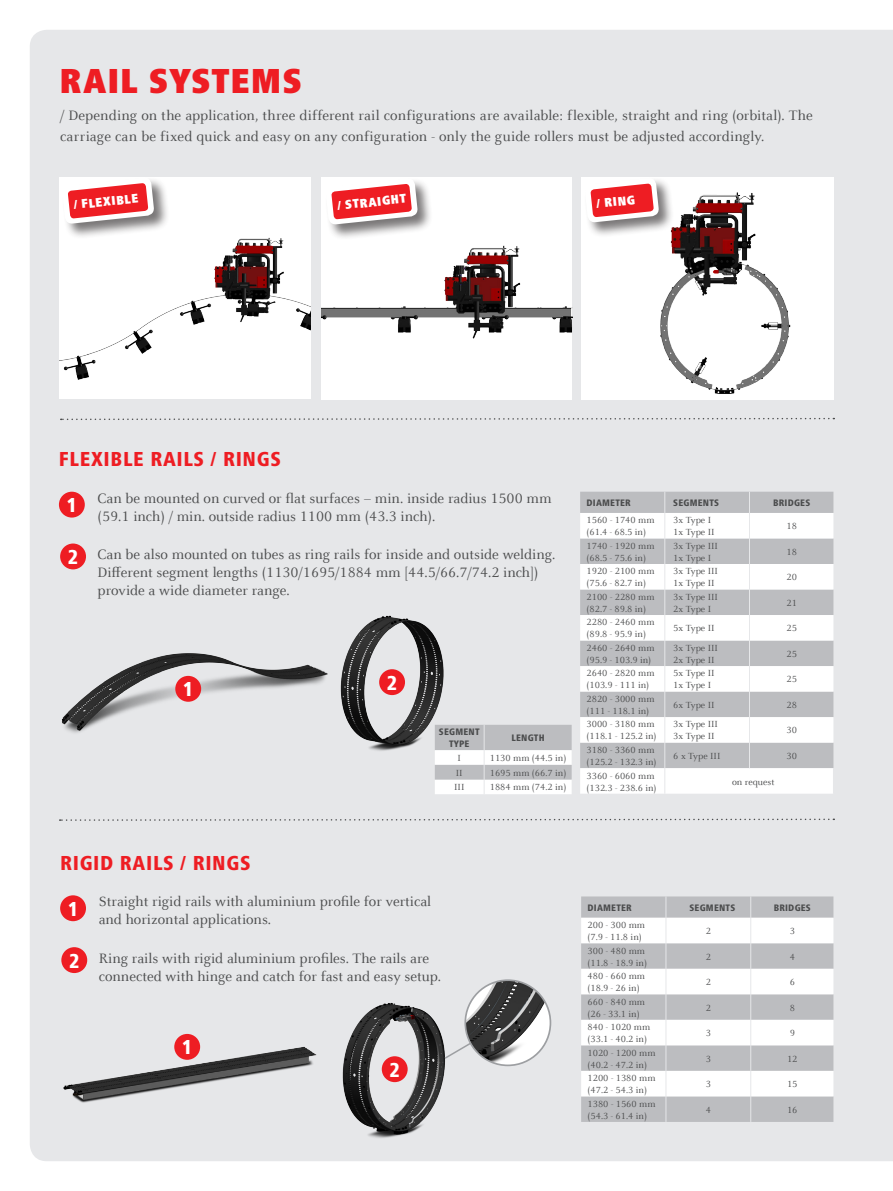
<style>
.page{position:relative;width:893px;height:1191px;background:#fff}
.page>*{position:absolute;margin:0;border:0;box-sizing:border-box;transform-origin:0 0}
.t1{font:900 condensed 36px "Frutiger Next LTW1 G";letter-spacing:.025em;color:#ee1d23}
.t2{font:800 condensed 21px "Frutiger Next LTW1 G";letter-spacing:.03em;color:#ee1d23}
.t3{font:800 condensed 21px "Frutiger Next LTW1 G";color:#fff}
.t4{font:15px/18px "Celeste Offc Pro";color:#4b4c4d}
.t5{font:900 condensed 13.05px "Frutiger Next LTW1 G";color:#fff}
.t6{font:9.75px/12px "Celeste Offc Pro";color:#4b4c4d}
.t7{font:800 condensed 9.75px/12px "Frutiger Next LTW1 G";letter-spacing:.02em;color:#4b4c4d;text-align:center}
</style>
<div class="page">
<div style="left:30px;top:30px;width:863px;height:1131px;background:#e6e7e9"></div>
<svg style="left:60px;top:818px;width:774px;height:3px"></svg>
<div style="left:60px;top:895px;width:26px;height:26px;background:#ee1d23;border-radius:50%"></div>
<div style="left:61px;top:947px;width:26px;height:26px;background:#ee1d23;border-radius:50%"></div>
<img style="left:60px;top:1025px;width:265px;height:89px">
<img style="left:331px;top:996px;width:129px;height:148px">
<div style="left:581px;top:896px;width:252px;height:226px;background:#bcbdc0"></div>
<svg style="left:581px;top:917px;width:252px;height:179px"></svg>
<svg style="left:750px;top:896px;width:1px;height:226px"></svg>
<svg style="left:666px;top:896px;width:1px;height:226px"></svg>
<div style="left:60px;top:177px;width:251px;height:222px;background:#fff"></div>
<div style="left:321px;top:177px;width:251px;height:223px;background:#fff"></div>
<div style="left:581px;top:177px;width:252px;height:223px;background:#fff"></div>
<img style="left:60px;top:237px;width:251px;height:143px">
<div style="left:62px;top:177px;width:108px;height:62px;background:#231f20;opacity:.6"></div>
<svg style="left:62px;top:177px;width:93px;height:47px"></svg>
<img style="left:321px;top:245px;width:251px;height:94px">
<div style="left:325px;top:178px;width:108px;height:62px;background:#231f20;opacity:.6"></div>
<img style="left:660px;top:192px;width:131px;height:202px">
<div style="left:584px;top:177px;width:90px;height:61px;background:#231f20;opacity:.6"></div>
<svg style="left:584px;top:177px;width:75px;height:46px"></svg>
<svg style="left:443px;top:1040px;width:32px;height:20px"></svg>
<img style="left:60px;top:639px;width:265px;height:105px">
<img style="left:325px;top:610px;width:134px;height:148px">
<div style="left:580px;top:492px;width:253px;height:21px;background:#bcbdc0"></div>
<svg style="left:580px;top:513px;width:253px;height:280px"></svg>
<svg style="left:749px;top:492px;width:1px;height:276px"></svg>
<svg style="left:833px;top:768px;width:1px;height:25px"></svg>
<svg style="left:664px;top:492px;width:1px;height:301px"></svg>
<div style="left:175px;top:676px;width:26px;height:26px;background:#ee1d23;border-radius:50%"></div>
<div style="left:379px;top:669px;width:26px;height:26px;background:#ee1d23;border-radius:50%"></div>
<div style="left:59px;top:492px;width:26px;height:25px;background:#ee1d23;border-radius:50%"></div>
<div style="left:60px;top:543px;width:26px;height:26px;background:#ee1d23;border-radius:50%"></div>
<div style="left:174px;top:1034px;width:26px;height:25px;background:#ee1d23;border-radius:50%"></div>
<div style="left:382px;top:1056px;width:26px;height:26px;background:#ee1d23;border-radius:50%"></div>
<svg style="left:61px;top:417px;width:773px;height:4px"></svg>
<img style="left:465px;top:980px;width:85px;height:85px;border-radius:43px">
<div style="left:464px;top:979px;width:87px;height:87px;border:2px solid #9d9fa2;border-radius:50%"></div>
<svg style="left:435px;top:725px;width:137px;height:69px"></svg>
<svg style="left:325px;top:178px;width:93px;height:47px"></svg>
<h1 class="t1" style="left:60px;top:60px;width:241px">RAIL SYSTEMS</h1>
<p class="t4" style="left:60px;top:105px;width:754px;line-height:21px">/ Depending on the application, three different rail configurations are available: flexible, straight and ring (orbital). The carriage can be fixed quick and easy on any configuration - only the guide rollers must be adjusted accordingly.</p>
<h3 class="t5" style="left:73px;top:197px;width:60px;rotate:-6deg">/ FLEXIBLE</h3>
<h3 class="t5" style="left:337px;top:198px;width:32px;rotate:-6deg">/ STRAI</h3>
<h3 class="t5" style="left:596px;top:196px;width:38px;rotate:-6deg">/ RING</h3>
<h2 class="t2" style="left:59px;top:447px;width:63px">FLEXIBLE</h2>
<h2 class="t2" style="left:150px;top:447px;width:130px">RAILS / RINGS</h2>
<h2 class="t3" style="left:67px;top:493px;width:12px">1</h2>
<h2 class="t3" style="left:68px;top:545px;width:12px">2</h2>
<h3 class="t4" style="left:98px;top:489px;width:455px">Can be mounted on curved or flat surfaces – min. inside radius 1500 mm (59.1 inch) / min. outside radius 1100 mm (43.3 inch).</h3>
<h3 class="t4" style="left:98px;top:545px;width:459px">Can be also mounted on tubes as ring rails for inside and outside welding.<br>Different segment lengths (1130/1695/1884 mm [44.5/66.7/74.2 inch]) provide a wide diameter range.</h3>
<h2 class="t3" style="left:183px;top:677px;width:12px">1</h2>
<h2 class="t3" style="left:387px;top:670px;width:12px">2</h2>
<p class="t7" style="left:439px;top:726px;width:42px">SEGMENT<br>TYPE</p>
<p class="t7" style="left:511px;top:732px;width:35px">LENGTH</p>
<p class="t6" style="left:458px;top:752px;width:5px">I</p>
<p class="t6" style="left:490px;top:752px;width:78px">1130 mm (44.5 in)</p>
<p class="t6" style="left:456px;top:766px;width:8px">II</p>
<p class="t6" style="left:490px;top:766px;width:78px">1695 mm (66.7 in)</p>
<p class="t6" style="left:454px;top:781px;width:12px">III</p>
<p class="t6" style="left:490px;top:781px;width:78px">1884 mm (74.2 in)</p>
<p class="t7" style="left:586px;top:496px;width:30px">DIAMETER</p>
<p class="t7" style="left:673px;top:496px;width:42px">SEGMENTS</p>
<p class="t7" style="left:773px;top:496px;width:38px">BRIDGES</p>
<p class="t6" style="left:586px;top:514px;width:69px">1560 - 1740 mm (61.4 - 68.5 in)</p>
<p class="t6" style="left:673px;top:514px;width:43px">3x Type I<br>1x Type II</p>
<p class="t6" style="left:786px;top:520px;width:12px">18</p>
<p class="t6" style="left:586px;top:539px;width:69px">1740 - 1920 mm (68.5 - 75.6 in)</p>
<p class="t6" style="left:673px;top:539px;width:46px">3x Type III<br>1x Type I</p>
<p class="t6" style="left:786px;top:545px;width:12px">18</p>
<p class="t6" style="left:586px;top:565px;width:69px">1920 - 2100 mm (75.6 - 82.7 in)</p>
<p class="t6" style="left:673px;top:565px;width:46px">3x Type III<br>1x Type II</p>
<p class="t6" style="left:786px;top:571px;width:12px">20</p>
<p class="t6" style="left:586px;top:590px;width:69px">2100 - 2280 mm (82.7 - 89.8 in)</p>
<p class="t6" style="left:673px;top:590px;width:46px">3x Type III<br>2x Type I</p>
<p class="t6" style="left:786px;top:596px;width:12px">21</p>
<p class="t6" style="left:586px;top:616px;width:69px">2280 - 2460 mm (89.8 - 95.9 in)</p>
<p class="t6" style="left:673px;top:622px;width:43px">5x Type II</p>
<p class="t6" style="left:786px;top:622px;width:12px">25</p>
<p class="t6" style="left:586px;top:641px;width:69px">2460 - 2640 mm (95.9 - 103.9 in)</p>
<p class="t6" style="left:673px;top:641px;width:46px">3x Type III<br>2x Type II</p>
<p class="t6" style="left:786px;top:647px;width:12px">25</p>
<p class="t6" style="left:586px;top:667px;width:69px">2640 - 2820 mm (103.9 - 111 in)</p>
<p class="t6" style="left:673px;top:667px;width:43px">5x Type II<br>1x Type I</p>
<p class="t6" style="left:786px;top:673px;width:12px">25</p>
<p class="t6" style="left:586px;top:693px;width:69px">2820 - 3000 mm (111 - 118.1 in)</p>
<p class="t6" style="left:673px;top:699px;width:43px">6x Type II</p>
<p class="t6" style="left:786px;top:699px;width:12px">28</p>
<p class="t6" style="left:586px;top:718px;width:72px">3000 - 3180 mm (118.1 - 125.2 in)</p>
<p class="t6" style="left:673px;top:718px;width:46px">3x Type III<br>3x Type II</p>
<p class="t6" style="left:786px;top:724px;width:12px">30</p>
<p class="t6" style="left:586px;top:744px;width:72px">3180 - 3360 mm (125.2 - 132.3 in)</p>
<p class="t6" style="left:673px;top:750px;width:49px">6 x Type III</p>
<p class="t6" style="left:786px;top:750px;width:12px">30</p>
<p class="t6" style="left:586px;top:769px;width:72px">3360 - 6060 mm (132.3 - 238.6 in)</p>
<p class="t6" style="left:732px;top:775px;width:44px">on request</p>
<h2 class="t2" style="left:60px;top:850px;width:192px">RIGID RAILS / RINGS</h2>
<h3 class="t4" style="left:99px;top:892px;width:334px">Straight rigid rails with aluminium profile for vertical and horizontal applications.</h3>
<h3 class="t4" style="left:99px;top:949px;width:344px">Ring rails with rigid aluminium profiles. The rails are connected with hinge and catch for fast and easy setup.</h3>
<h2 class="t3" style="left:68px;top:896px;width:12px">1</h2>
<h2 class="t3" style="left:69px;top:948px;width:12px">2</h2>
<h2 class="t3" style="left:182px;top:1035px;width:12px">1</h2>
<h2 class="t3" style="left:389px;top:1057px;width:12px">2</h2>
<p class="t7" style="left:587px;top:901px;width:30px">DIAMETER</p>
<p class="t7" style="left:690px;top:901px;width:42px">SEGMENTS</p>
<p class="t7" style="left:774px;top:901px;width:39px">BRIDGES</p>
<p class="t6" style="left:587px;top:919px;width:59px">200 - 300 mm (7.9 - 11.8 in)</p>
<p class="t6" style="left:706px;top:925px;width:7px">2</p>
<p class="t6" style="left:790px;top:925px;width:7px">3</p>
<p class="t6" style="left:587px;top:944px;width:61px">300 - 480 mm (11.8 - 18.9 in)</p>
<p class="t6" style="left:706px;top:950px;width:7px">2</p>
<p class="t6" style="left:790px;top:950px;width:7px">4</p>
<p class="t6" style="left:587px;top:970px;width:59px">480 - 660 mm (18.9 - 26 in)</p>
<p class="t6" style="left:706px;top:976px;width:7px">2</p>
<p class="t6" style="left:790px;top:976px;width:7px">6</p>
<p class="t6" style="left:587px;top:995px;width:59px">660 - 840 mm (26 - 33.1 in)</p>
<p class="t6" style="left:706px;top:1001px;width:7px">2</p>
<p class="t6" style="left:790px;top:1001px;width:7px">8</p>
<p class="t6" style="left:587px;top:1021px;width:64px">840 - 1020 mm (33.1 - 40.2 in)</p>
<p class="t6" style="left:706px;top:1027px;width:7px">3</p>
<p class="t6" style="left:790px;top:1027px;width:7px">9</p>
<p class="t6" style="left:587px;top:1046px;width:69px">1020 - 1200 mm (40.2 - 47.2 in)</p>
<p class="t6" style="left:706px;top:1052px;width:7px">3</p>
<p class="t6" style="left:787px;top:1052px;width:12px">12</p>
<p class="t6" style="left:587px;top:1072px;width:69px">1200 - 1380 mm (47.2 - 54.3 in)</p>
<p class="t6" style="left:706px;top:1078px;width:7px">3</p>
<p class="t6" style="left:787px;top:1078px;width:12px">15</p>
<p class="t6" style="left:587px;top:1097px;width:69px">1380 - 1560 mm (54.3 - 61.4 in)</p>
<p class="t6" style="left:706px;top:1103px;width:7px">4</p>
<p class="t6" style="left:787px;top:1103px;width:12px">16</p>
</div>
